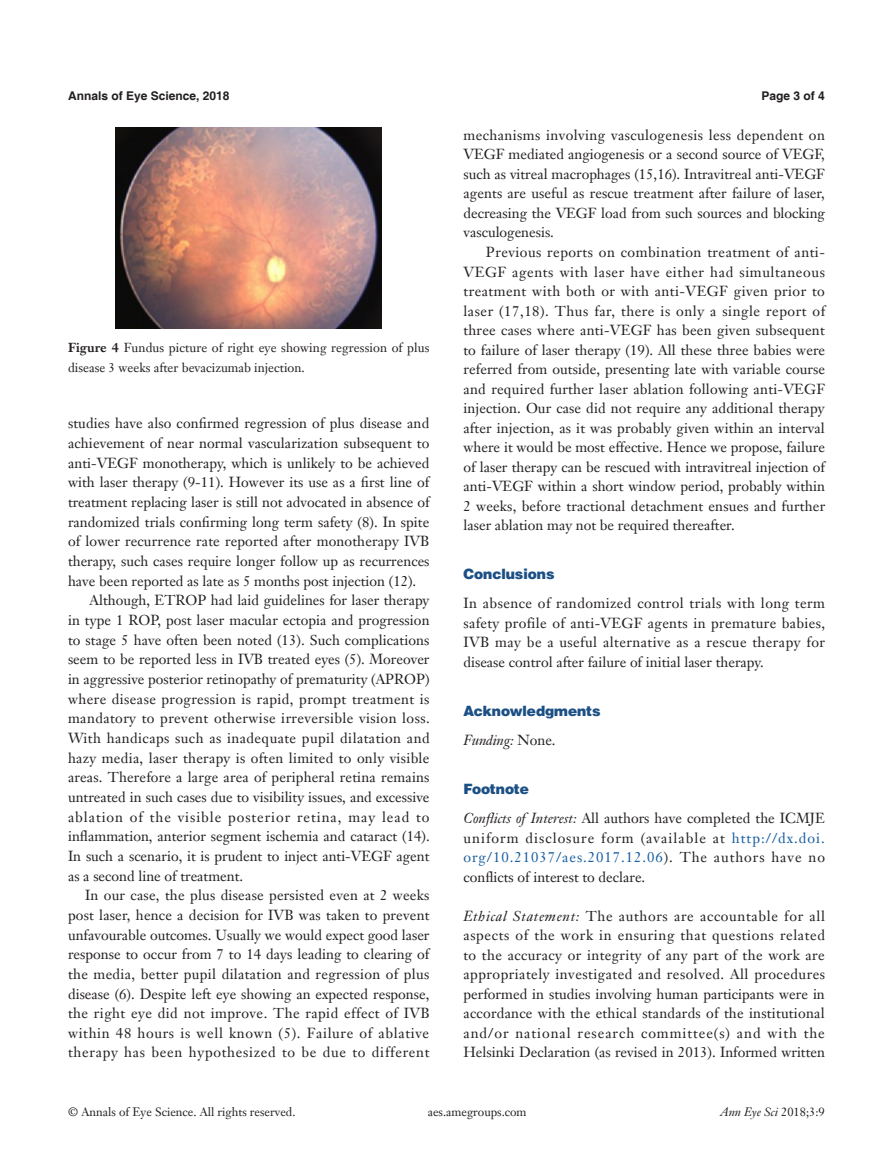
<style>
.page{position:relative;width:893px;height:1170px;background:#fff}
.page>*{position:absolute;margin:0;border:0;box-sizing:border-box;transform-origin:0 0}
.t1{font:14.25px/19.5px "Janson Text LT";color:#231f20;text-align:justify}
.t2{font:900 14.25px "Helvetica";color:#1c5085}
.t3{font:italic 14.25px "Janson Text LT";letter-spacing:-.01em;color:#231f20}
.t4{font:12.75px/19.5px "Janson Text LT";letter-spacing:.005em;color:#231f20}
.t5{font:12px "Janson Text LT";color:#231f20}
.t6{font:700 12px "Helvetica";color:#231f20}
.t7{font:italic 12px "Janson Text LT";color:#231f20}
.s1{font-weight:700}
.s2{font-style:normal}
.s3{font-style:italic}
.s4{color:#175d9e}
</style>
<div class="page">
<img style="left:116px;top:128px;width:266px;height:200px">
<p class="t6" style="left:68px;top:88px;width:163px">Annals of Eye Science, 2018</p>
<p class="t6" style="left:762px;top:88px;width:65px">Page 3 of 4</p>
<p class="t4" style="left:68px;top:338px;width:363px"><span class="s1">Figure 4</span> Fundus picture of right eye showing regression of plus disease 3 weeks after bevacizumab injection.</p>
<p class="t1" style="left:68px;top:413px;width:363px">studies have also confirmed regression of plus disease and achievement of near normal vascularization subsequent to anti-VEGF monotherapy, which is unlikely to be achieved with laser therapy (9-11). However its use as a first line of treatment replacing laser is still not advocated in absence of randomized trials confirming long term safety (8). In spite of lower recurrence rate reported after monotherapy IVB therapy, such cases require longer follow up as recurrences have been reported as late as 5 months post injection (12).</p>
<p class="t1" style="left:68px;top:590px;width:363px;text-indent:22px">Although, ETROP had laid guidelines for laser therapy in type 1 ROP, post laser macular ectopia and progression to stage 5 have often been noted (13). Such complications seem to be reported less in IVB treated eyes (5). Moreover in aggressive posterior retinopathy of prematurity (APROP) where disease progression is rapid, prompt treatment is mandatory to prevent otherwise irreversible vision loss.<br>With handicaps such as inadequate pupil dilatation and hazy media, laser therapy is often limited to only visible areas. Therefore a large area of peripheral retina remains untreated in such cases due to visibility issues, and excessive ablation of the visible posterior retina, may lead to inflammation, anterior segment ischemia and cataract (14).<br>In such a scenario, it is prudent to inject anti-VEGF agent as a second line of treatment.</p>
<p class="t1" style="left:68px;top:885px;width:363px;text-indent:17px">In our case, the plus disease persisted even at 2 weeks post laser, hence a decision for IVB was taken to prevent unfavourable outcomes. Usually we would expect good laser response to occur from 7 to 14 days leading to clearing of the media, better pupil dilatation and regression of plus disease (6). Despite left eye showing an expected response, the right eye did not improve. The rapid effect of IVB within 48 hours is well known (5). Failure of ablative therapy has been hypothesized to be due to different</p>
<p class="t1" style="left:463px;top:125px;width:363px">mechanisms involving vasculogenesis less dependent on VEGF mediated angiogenesis or a second source of VEGF, such as vitreal macrophages (15,16). Intravitreal anti-VEGF agents are useful as rescue treatment after failure of laser, decreasing the VEGF load from such sources and blocking vasculogenesis.</p>
<p class="t1" style="left:463px;top:242px;width:363px;text-indent:22px">Previous reports on combination treatment of anti-VEGF agents with laser have either had simultaneous treatment with both or with anti-VEGF given prior to laser (17,18). Thus far, there is only a single report of three cases where anti-VEGF has been given subsequent to failure of laser therapy (19). All these three babies were referred from outside, presenting late with variable course and required further laser ablation following anti-VEGF injection. Our case did not require any additional therapy after injection, as it was probably given within an interval where it would be most effective. Hence we propose, failure of laser therapy can be rescued with intravitreal injection of anti-VEGF within a short window period, probably within 2 weeks, before tractional detachment ensues and further laser ablation may not be required thereafter.</p>
<p class="t2" style="left:463px;top:565px;width:92px">Conclusions</p>
<p class="t1" style="left:463px;top:593px;width:363px">In absence of randomized control trials with long term safety profile of anti-VEGF agents in premature babies, IVB may be a useful alternative as a rescue therapy for disease control after failure of initial laser therapy.</p>
<p class="t2" style="left:463px;top:701px;width:139px">Acknowledgments</p>
<p class="t3" style="left:463px;top:731px;width:94px">Funding: <span class="s2">None.</span></p>
<p class="t2" style="left:463px;top:779px;width:67px">Footnote</p>
<p class="t1" style="left:463px;top:808px;width:363px"><span class="s3">Conflicts of Interest:</span> All authors have completed the ICMJE uniform disclosure form (available at <span class="s4">http://dx.doi. org/10.21037/aes.2017.12.06</span>). The authors have no conflicts of interest to declare.</p>
<p class="t1" style="left:463px;top:905px;width:363px"><span class="s3">Ethical Statement:</span> The authors are accountable for all aspects of the work in ensuring that questions related to the accuracy or integrity of any part of the work are appropriately investigated and resolved. All procedures performed in studies involving human participants were in accordance with the ethical standards of the institutional and/or national research committee(s) and with the Helsinki Declaration (as revised in 2013). Informed written</p>
<p class="t5" style="left:68px;top:1104px;width:229px">© Annals of Eye Science. All rights reserved.</p>
<p class="t5" style="left:428px;top:1104px;width:100px">aes.amegroups.com</p>
<p class="t7" style="left:720px;top:1104px;width:106px">Ann Eye Sci <span class="s2">2018;3:9</span></p>
</div>
